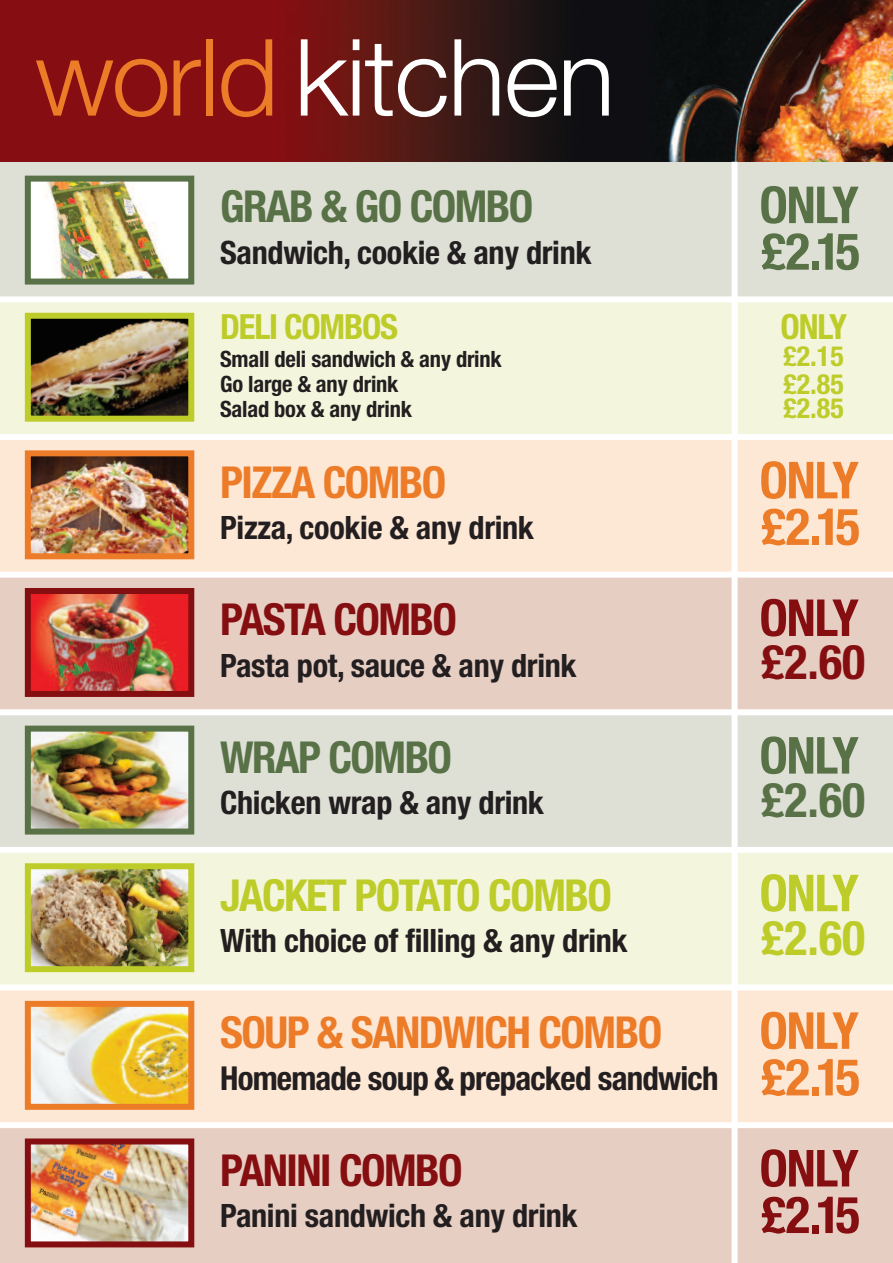
<style>
.page{position:relative;width:893px;height:1263px;background:#fff}
.page>*{position:absolute;margin:0;border:0;box-sizing:border-box;transform-origin:0 0}
.t1{font:300 106.8px "Helvetica Neue";letter-spacing:-.015em;color:#fff}
.t2{font:700 condensed 51.3px "Helvetica Neue";color:#ed7c29}
.t3{font:700 condensed 51.3px "Helvetica Neue";color:#587146}
.t4{font:700 condensed 51.3px "Helvetica Neue";color:#850e11}
.t5{font:700 condensed 51px "Helvetica Neue";letter-spacing:-.025em;color:#587146}
.t6{font:700 condensed 51px "Helvetica Neue";letter-spacing:-.025em;color:#ed7c29}
.t7{font:700 condensed 51px "Helvetica Neue";letter-spacing:-.025em;color:#850e11}
.t8{font:700 condensed 51px "Helvetica Neue";color:#becc2a}
.t9{font:700 condensed 48px "Helvetica Neue";color:#850e11}
.t10{font:700 condensed 48px "Helvetica Neue";color:#587146}
.t11{font:700 condensed 48px "Helvetica Neue";color:#becc2a}
.t12{font:700 condensed 44.1px "Helvetica Neue";letter-spacing:-.035em;color:#ed7c29}
.t13{font:700 condensed 44.1px "Helvetica Neue";letter-spacing:-.035em;color:#587146}
.t14{font:700 condensed 44.1px "Helvetica Neue";letter-spacing:-.035em;color:#850e11}
.t15{font:700 condensed 44.1px "Helvetica Neue";letter-spacing:-.035em;color:#becc2a}
.t16{font:700 condensed 34.65px "Helvetica Neue";letter-spacing:-.035em;color:#becc2a}
.t17{font:700 condensed 33px "Helvetica Neue";letter-spacing:-.025em;color:#231f20}
.t18{font:700 condensed 32.25px "Helvetica Neue";letter-spacing:-.01em;color:#231f20}
.t19{font:700 condensed 27.9px/24.8px "Helvetica Neue";color:#becc2a}
.t20{font:700 condensed 22.5px/25px "Helvetica Neue";letter-spacing:-.01em;color:#231f20}
.s1{color:#ed7c29}
</style>
<div class="page">
<div style="left:0;top:437px;width:893px;height:138px;background:#fde7d5"></div>
<div style="left:0;top:575px;width:893px;height:137px;background:#e6cec3"></div>
<div style="left:0;top:572px;width:893px;height:6px;background:#fff"></div>
<div style="left:0;top:712px;width:893px;height:138px;background:#dee0d6"></div>
<div style="left:0;top:709px;width:893px;height:6px;background:#fff"></div>
<div style="left:0;top:850px;width:893px;height:137px;background:#f3f6dd"></div>
<div style="left:0;top:847px;width:893px;height:6px;background:#fff"></div>
<div style="left:0;top:987px;width:893px;height:138px;background:#fde7d5"></div>
<div style="left:0;top:984px;width:893px;height:6px;background:#fff"></div>
<div style="left:0;top:1125px;width:893px;height:138px;background:#e6cec3"></div>
<div style="left:0;top:1122px;width:893px;height:6px;background:#fff"></div>
<div style="left:0;top:162px;width:893px;height:137px;background:#dee0d6"></div>
<div style="left:0;top:299px;width:893px;height:138px;background:#f3f6dd"></div>
<img style="left:0;top:0;width:893px;height:162px">
<img style="left:32px;top:183px;width:155px;height:95px">
<div style="left:25px;top:176px;width:169px;height:109px;border:6px solid #587146"></div>
<img style="left:32px;top:320px;width:155px;height:95px">
<div style="left:25px;top:313px;width:169px;height:109px;border:6px solid #becc2a"></div>
<img style="left:32px;top:457px;width:155px;height:95px">
<div style="left:25px;top:450px;width:169px;height:109px;border:6px solid #ed7c29"></div>
<img style="left:32px;top:595px;width:155px;height:95px">
<div style="left:25px;top:588px;width:169px;height:109px;border:6px solid #850e11"></div>
<img style="left:32px;top:733px;width:155px;height:94px">
<div style="left:25px;top:726px;width:169px;height:108px;border:6px solid #587146"></div>
<img style="left:32px;top:870px;width:155px;height:95px">
<div style="left:25px;top:863px;width:169px;height:109px;border:6px solid #becc2a"></div>
<img style="left:32px;top:1008px;width:155px;height:95px">
<div style="left:25px;top:1001px;width:169px;height:109px;border:6px solid #ed7c29"></div>
<img style="left:32px;top:1145px;width:155px;height:95px">
<div style="left:25px;top:1138px;width:169px;height:109px;border:6px solid #850e11"></div>
<div style="left:0;top:296px;width:893px;height:6px;background:#fff"></div>
<div style="left:732px;top:162px;width:6px;height:1101px;background:#fff"></div>
<div style="left:0;top:434px;width:893px;height:6px;background:#fff"></div>
<h1 class="t1" style="left:35px;top:12px;width:581px"><span class="s1">world</span> kitchen</h1>
<h3 class="t13" style="left:220px;top:170px;width:315px">GRAB &amp; GO COMBO</h3>
<p class="t18" style="left:220px;top:226px;width:373px">Sandwich, cookie &amp; any drink</p>
<h3 class="t5" style="left:759px;top:163px;width:101px">ONLY</h3>
<h2 class="t3" style="left:761px;top:209px;width:100px">£2.15</h2>
<p class="t16" style="left:220px;top:298px;width:179px">DELI COMBOS</p>
<p class="t16" style="left:781px;top:298px;width:68px">ONLY</p>
<p class="t20" style="left:220px;top:345px;width:283px">Small deli sandwich &amp; any drink<br>Go large &amp; any drink<br>Salad box &amp; any drink</p>
<p class="t19" style="left:783px;top:342px;width:62px">£2.15</p>
<p class="t19" style="left:783px;top:369px;width:62px">£2.85 £2.85</p>
<h3 class="t12" style="left:220px;top:445px;width:228px">PIZZA COMBO</h3>
<p class="t18" style="left:220px;top:501px;width:315px">Pizza, cookie &amp; any drink</p>
<h3 class="t14" style="left:220px;top:583px;width:238px">PASTA COMBO</h3>
<p class="t18" style="left:220px;top:638px;width:358px">Pasta pot, sauce &amp; any drink</p>
<h3 class="t13" style="left:220px;top:721px;width:233px">WRAP COMBO</h3>
<p class="t18" style="left:220px;top:776px;width:325px">Chicken wrap &amp; any drink</p>
<h3 class="t15" style="left:220px;top:858px;width:393px">JACKET POTATO COMBO</h3>
<p class="t18" style="left:220px;top:914px;width:409px">With choice of filling &amp; any drink</p>
<h3 class="t12" style="left:220px;top:996px;width:443px">SOUP &amp; SANDWICH COMBO</h3>
<p class="t17" style="left:220px;top:1051px;width:500px">Homemade soup &amp; prepacked sandwich</p>
<h3 class="t14" style="left:220px;top:1133px;width:244px">PANINI COMBO</h3>
<p class="t18" style="left:220px;top:1189px;width:359px">Panini sandwich &amp; any drink</p>
<h3 class="t6" style="left:759px;top:438px;width:101px">ONLY</h3>
<h2 class="t2" style="left:761px;top:484px;width:100px">£2.15</h2>
<h3 class="t7" style="left:759px;top:575px;width:101px">ONLY</h3>
<h3 class="t9" style="left:761px;top:622px;width:105px">£2.60</h3>
<h3 class="t5" style="left:759px;top:713px;width:101px">ONLY</h3>
<h3 class="t10" style="left:761px;top:760px;width:105px">£2.60</h3>
<h3 class="t8" style="left:759px;top:851px;width:101px">ONLY</h3>
<h3 class="t11" style="left:761px;top:898px;width:105px">£2.60</h3>
<h3 class="t6" style="left:759px;top:988px;width:101px">ONLY</h3>
<h2 class="t2" style="left:761px;top:1034px;width:100px">£2.15</h2>
<h3 class="t7" style="left:759px;top:1126px;width:101px">ONLY</h3>
<h2 class="t4" style="left:761px;top:1172px;width:100px">£2.15</h2>
</div>
